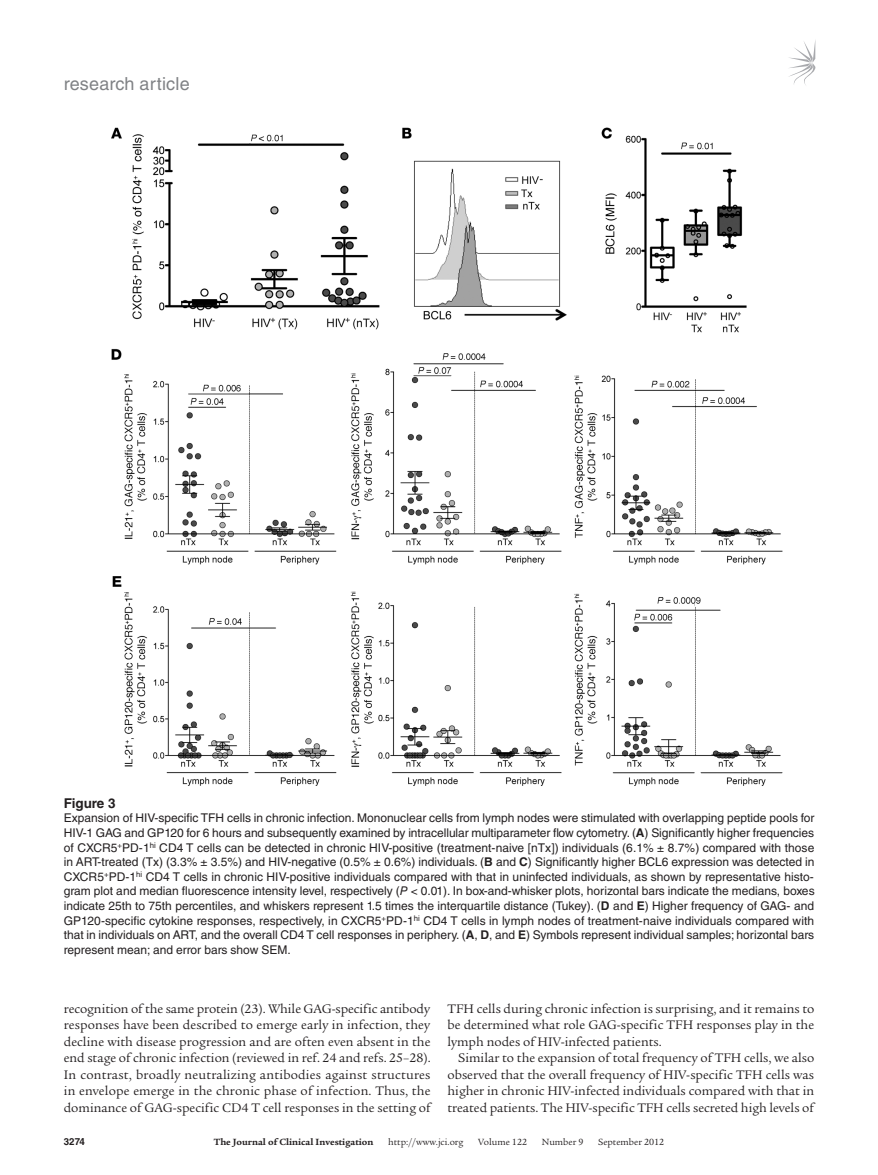
<style>
.page{position:relative;width:878px;height:1175px;background:#fff}
.page>*{position:absolute;margin:0;border:0;box-sizing:border-box;transform-origin:0 0}
.t1{font:18px "Helvetica LT Std";letter-spacing:.01em;color:#808285}
.t2{font:13.5px/16.5px "Legacy Serif Std";color:#231f20;text-align:justify}
.t3{font:700 13.5px "Helvetica LT Std";color:#231f20}
.t4{font:12px/14.7px "Helvetica LT Std";color:#231f20;text-align:justify}
.t5{font:9.75px "Legacy Serif Std";color:#231f20}
.t6{font:700 9.75px "Legacy Serif Std";color:#231f20}
.t7{font:700 9.75px "Helvetica LT Std";color:#231f20}
.s1{font-weight:700}
.s2{font-style:italic}
</style>
<div class="page">
<svg style="left:789px;top:42px;width:26px;height:43px"></svg>
<img style="left:111px;top:127px;width:672px;height:659px">
<h1 class="t1" style="left:64px;top:73px;width:127px">research article</h1>
<p class="t3" style="left:64px;top:794px;width:53px">Figure 3</p>
<p class="t4" style="left:64px;top:810px;width:752px">Expansion of HIV-specific TFH cells in chronic infection. Mononuclear cells from lymph nodes were stimulated with overlapping peptide pools for HIV-1 GAG and GP120 for 6 hours and subsequently examined by intracellular multiparameter flow cytometry. (<span class="s1">A</span>) Significantly higher frequencies of CXCR5<sup>+</sup>PD-1<sup>hi</sup> CD4 T cells can be detected in chronic HIV-positive (treatment-naive [nTx]) individuals (6.1% ± 8.7%) compared with those in ART-treated (Tx) (3.3% ± 3.5%) and HIV-negative (0.5% ± 0.6%) individuals. (<span class="s1">B</span> and <span class="s1">C</span>) Significantly higher BCL6 expression was detected in CXCR5<sup>+</sup>PD-1<sup>hi</sup> CD4 T cells in chronic HIV-positive individuals compared with that in uninfected individuals, as shown by representative histo&shy;gram plot and median fluorescence intensity level, respectively (<span class="s2">P</span> &lt; 0.01). In box-and-whisker plots, horizontal bars indicate the medians, boxes indicate 25th to 75th percentiles, and whiskers represent 1.5 times the interquartile distance (Tukey). (<span class="s1">D</span> and <span class="s1">E</span>) Higher frequency of GAG- and GP120-specific cytokine responses, respectively, in CXCR5<sup>+</sup>PD-1<sup>hi</sup> CD4 T cells in lymph nodes of treatment-naive individuals compared with that in individuals on ART, and the overall CD4 T cell responses in periphery. (<span class="s1">A</span>, <span class="s1">D</span>, and <span class="s1">E</span>) Symbols represent individual samples; horizontal bars represent mean; and error bars show SEM.</p>
<p class="t2" style="left:64px;top:1000px;width:368px">recognition of the same protein (23). While GAG-specific antibody responses have been described to emerge early in infection, they decline with disease progression and are often even absent in the end stage of chronic infection (reviewed in ref. 24 and refs. 25–28).<br>In contrast, broadly neutralizing antibodies against structures in envelope emerge in the chronic phase of infection. Thus, the dominance of GAG-specific CD4 T cell responses in the setting of</p>
<p class="t2" style="left:447px;top:1000px;width:368px">TFH cells during chronic infection is surprising, and it remains to be determined what role GAG-specific TFH responses play in the lymph nodes of HIV-infected patients.</p>
<p class="t2" style="left:447px;top:1049px;width:368px;text-indent:11px">Similar to the expansion of total frequency of TFH cells, we also observed that the overall frequency of HIV-specific TFH cells was higher in chronic HIV-infected individuals compared with that in treated patients. The HIV-specific TFH cells secreted high levels of</p>
<p class="t7" style="left:64px;top:1135px;width:23px">3274</p>
<p class="t6" style="left:214px;top:1135px;width:161px">The Journal of Clinical Investigation</p>
<p class="t5" style="left:388px;top:1136px;width:77px">http://www.jci.org</p>
<p class="t5" style="left:478px;top:1136px;width:50px">Volume 122</p>
<p class="t5" style="left:542px;top:1136px;width:43px">Number 9</p>
<p class="t5" style="left:598px;top:1136px;width:68px">September 2012</p>
</div>
